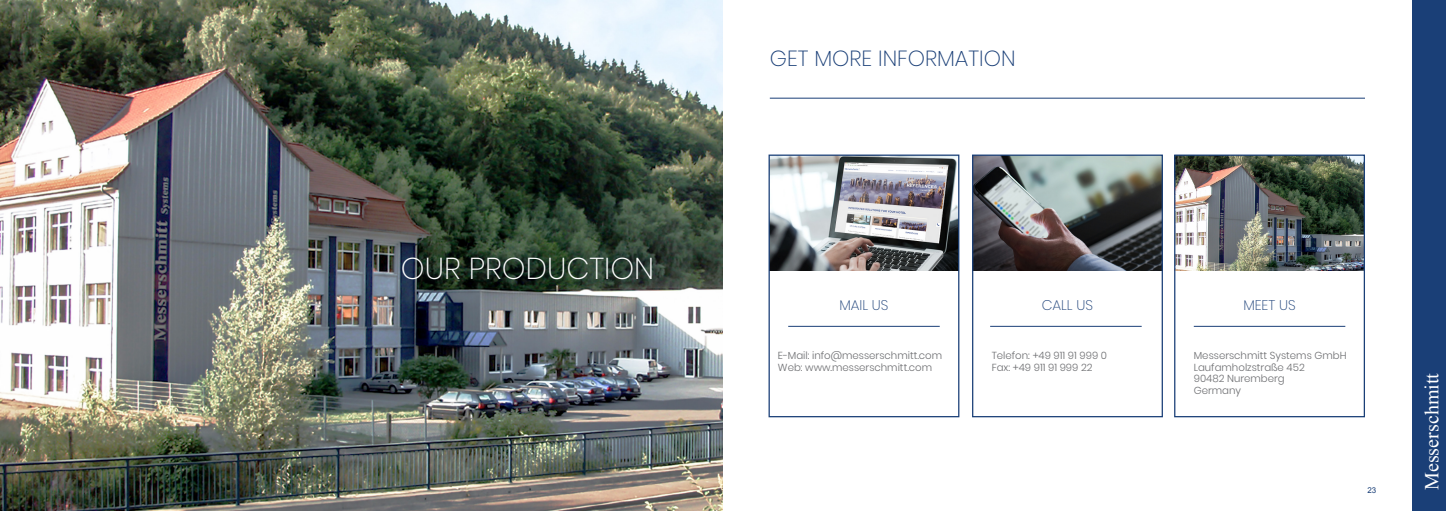
<style>
.page{position:relative;width:1446px;height:511px;background:#fff}
.page>*{position:absolute;margin:0;border:0;box-sizing:border-box;transform-origin:0 0}
.Bildhead{font:200 30.1px "Poppins";color:#fff}
.Head2{font:200 21.8px "Poppins";color:#1a3f77}
.t1{font:20px "Times New Roman";color:#fff}
.subhead{font:200 14px "Poppins";color:#1a3f77}
.Adresse{font:300 10.2px/11.5px "Poppins";color:#6c6d70}
.t2{font:8px "Arial";color:#1a3f77}
</style>
<div class="page">
<img style="left:770px;top:156px;width:187px;height:114px">
<img style="left:974px;top:156px;width:187px;height:114px">
<img style="left:1176px;top:156px;width:187px;height:114px">
<div style="left:1412px;top:0;width:34px;height:510px;background:#1a3f77"></div>
<img style="left:0;top:0;width:723px;height:510px">
<hr style="left:770px;top:98px;width:595px;height:1px;background:#1a3f77">
<div style="left:768px;top:154px;width:191px;height:263px;border:1px solid #1a3f77"></div>
<div style="left:972px;top:154px;width:191px;height:263px;border:1px solid #1a3f77"></div>
<div style="left:1174px;top:154px;width:191px;height:263px;border:1px solid #1a3f77"></div>
<hr style="left:788px;top:325px;width:152px;height:1px;background:#1a3f77">
<hr style="left:990px;top:325px;width:151px;height:1px;background:#1a3f77">
<hr style="left:1194px;top:325px;width:151px;height:1px;background:#1a3f77">
<div style="left:393px;top:248px;width:268px;height:40px;background:#1a3f77;opacity:.46"></div>
<p class="Bildhead" style="left:401px;top:251px;width:255px">OUR PRODUCTION</p>
<p class="Head2" style="left:770px;top:45px;width:247px">GET MORE INFORMATION</p>
<p class="subhead" style="left:839px;top:296px;width:51px">MAIL US</p>
<p class="subhead" style="left:1042px;top:296px;width:53px">CALL US</p>
<p class="subhead" style="left:1243px;top:296px;width:54px">MEET US</p>
<p class="Adresse" style="left:778px;top:349px;width:166px">E-Mail: info@messerschmitt.com<br>Web: www.messerschmitt.com</p>
<p class="Adresse" style="left:992px;top:349px;width:117px">Telefon: +49 911 91 999 0<br>Fax: +49 911 91 999 22</p>
<p class="Adresse" style="left:1194px;top:349px;width:154px">Messerschmitt Systems GmbH<br>Laufamholzstraße 452<br>90482 Nuremberg<br>Germany</p>
<p class="t2" style="left:1367px;top:485px;width:10px">23</p>
<h3 class="t1" style="left:1418px;top:489px;width:118px;rotate:-90deg">Messerschmitt</h3>
</div>
